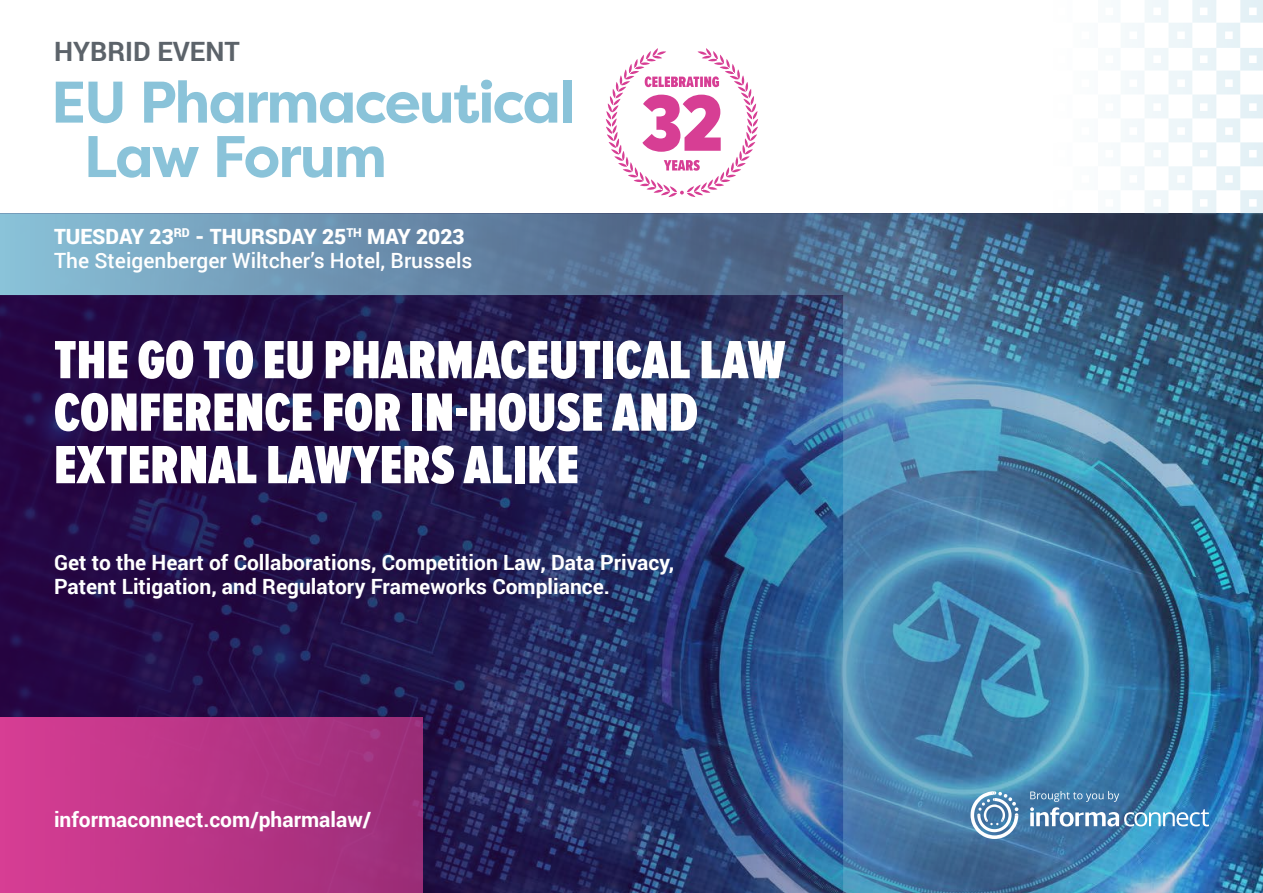
<style>
.page{position:relative;width:1263px;height:893px;background:#fff}
.page>*{position:absolute;margin:0;border:0;box-sizing:border-box;transform-origin:0 0}
.t1{font:900 55.8px/52.5px "Proxima Nova A Ex Cn";color:#fff}
.t2{font:700 26.85px "Roboto";color:#5c636a}
.t3{font:700 21px/24px "Roboto";color:#fff}
.t4{font:500 21px/24px "Roboto";color:#fff}
.s1{font-weight:900}
</style>
<div class="page">
<img style="left:0;top:213px;width:1263px;height:680px">
<svg style="left:56px;top:82px;width:66px;height:41px"></svg>
<svg style="left:144px;top:80px;width:99px;height:43px"></svg>
<svg style="left:249px;top:80px;width:308px;height:43px"></svg>
<div style="left:563px;top:80px;width:9px;height:43px;background:#8ac3d9"></div>
<svg style="left:88px;top:136px;width:111px;height:42px"></svg>
<svg style="left:217px;top:136px;width:115px;height:42px"></svg>
<svg style="left:338px;top:146px;width:46px;height:31px"></svg>
<svg style="left:606px;top:48px;width:152px;height:149px"></svg>
<img style="left:970px;top:791px;width:48px;height:48px">
<img style="left:977px;top:825px;width:34px;height:7px">
<svg style="left:977px;top:791px;width:42px;height:34px"></svg>
<svg style="left:1030px;top:791px;width:179px;height:35px;background:#6196bd"></svg>
<svg style="left:1049px;top:0;width:214px;height:214px"></svg>
<p class="t2" style="left:54px;top:33px;width:187px">HYBRID EVENT</p>
<p class="t4" style="left:54px;top:224px;width:420px"><span class="s1">TUESDAY 23</span><sup>RD</sup> <span class="s1">- THURSDAY 25</span><sup>TH</sup> <span class="s1">MAY 2023<br></span>The Steigenberger Wiltcher’s Hotel, Brussels</p>
<h1 class="t1" style="left:54px;top:338px;width:733px">THE GO TO EU PHARMACEUTICAL LAW<br>CONFERENCE FOR IN-HOUSE AND<br>EXTERNAL LAWYERS ALIKE</h1>
<p class="t3" style="left:54px;top:550px;width:622px">Get to the Heart of Collaborations, Competition Law, Data Privacy,<br>Patent Litigation, and Regulatory Frameworks Compliance.</p>
<p class="t3" style="left:54px;top:806px;width:319px">informaconnect.com/pharmalaw/</p>
</div>
